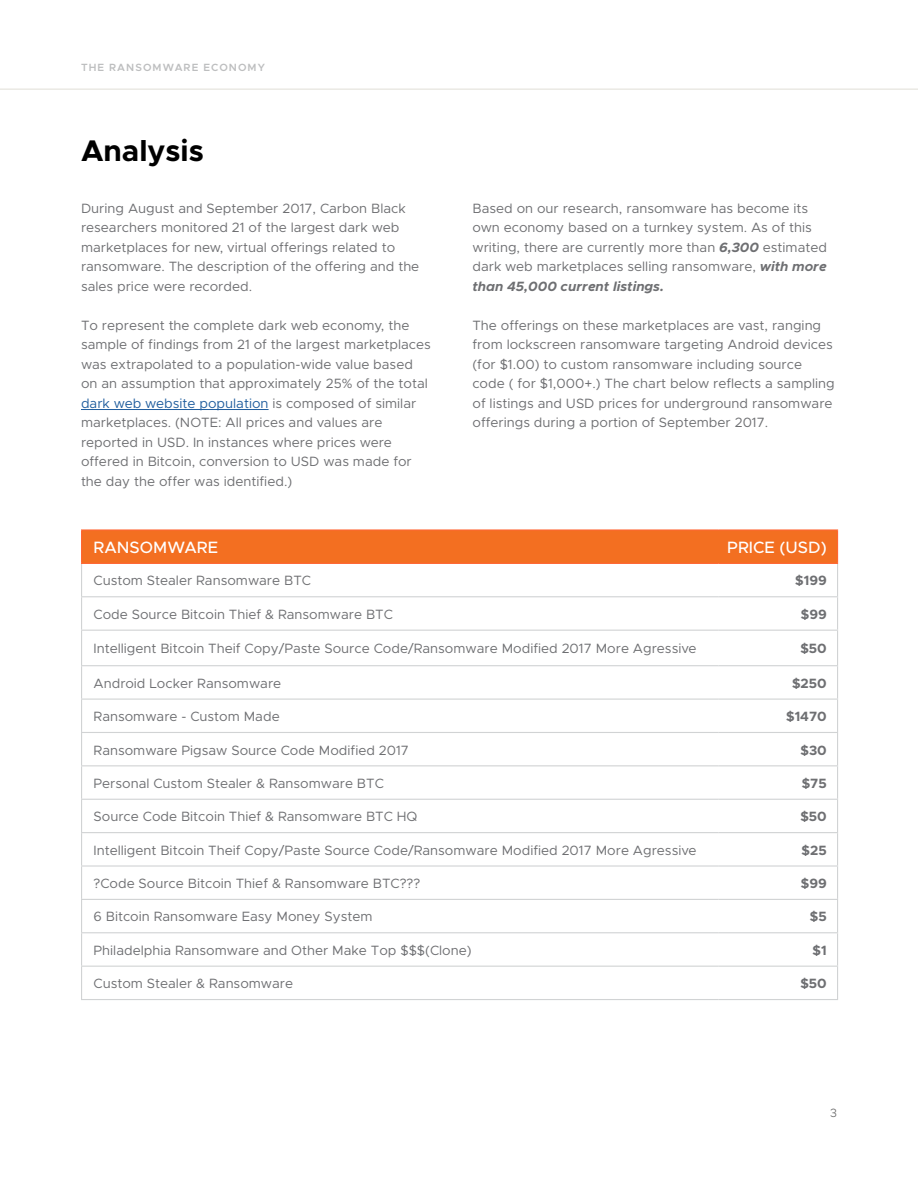
<style>
.page{position:relative;width:918px;height:1188px;background:#fff}
.page>*{position:absolute;margin:0;border:0;box-sizing:border-box;transform-origin:0 0}
.t1{font:700 30px "Metropolis";color:#000}
.t2{font:500 16.5px "Metropolis";color:#fff}
.t3{font:13.5px/19.5px "Metropolis";color:#6e6f72}
.t4{font:700 13.5px "Metropolis";color:#6e6f72}
.t5{font:300 12px "Metropolis";color:#666}
.t6{font:600 10.5px "Metropolis";letter-spacing:.1em;color:#bdbebf}
.s1{color:#215e9e}
.s2{font-weight:700;font-style:italic}
</style>
<div class="page">
<hr style="left:0;top:89px;width:918px;height:1px;background:#e0ded6">
<hr style="left:81px;top:409px;width:188px;height:1px;background:#215e9e">
<div style="left:82px;top:531px;width:755px;height:32px;background:#f36f21"></div>
<hr style="left:81px;top:564px;width:1px;height:32px;background:#d1d3d4">
<hr style="left:837px;top:564px;width:1px;height:32px;background:#d1d3d4">
<hr style="left:81px;top:596px;width:638px;height:1px;background:#d1d3d4">
<hr style="left:81px;top:597px;width:1px;height:33px;background:#d1d3d4">
<hr style="left:719px;top:596px;width:119px;height:1px;background:#d1d3d4">
<hr style="left:837px;top:597px;width:1px;height:33px;background:#d1d3d4">
<hr style="left:81px;top:630px;width:638px;height:1px;background:#d1d3d4">
<hr style="left:81px;top:631px;width:1px;height:34px;background:#d1d3d4">
<hr style="left:719px;top:630px;width:119px;height:1px;background:#d1d3d4">
<hr style="left:837px;top:631px;width:1px;height:34px;background:#d1d3d4">
<hr style="left:81px;top:665px;width:638px;height:1px;background:#d1d3d4">
<hr style="left:81px;top:666px;width:1px;height:33px;background:#d1d3d4">
<hr style="left:719px;top:665px;width:119px;height:1px;background:#d1d3d4">
<hr style="left:837px;top:666px;width:1px;height:33px;background:#d1d3d4">
<hr style="left:81px;top:699px;width:638px;height:1px;background:#d1d3d4">
<hr style="left:81px;top:700px;width:1px;height:32px;background:#d1d3d4">
<hr style="left:719px;top:699px;width:119px;height:1px;background:#d1d3d4">
<hr style="left:837px;top:700px;width:1px;height:32px;background:#d1d3d4">
<hr style="left:81px;top:732px;width:638px;height:1px;background:#d1d3d4">
<hr style="left:81px;top:733px;width:1px;height:32px;background:#d1d3d4">
<hr style="left:719px;top:732px;width:119px;height:1px;background:#d1d3d4">
<hr style="left:837px;top:733px;width:1px;height:32px;background:#d1d3d4">
<hr style="left:81px;top:765px;width:638px;height:1px;background:#d1d3d4">
<hr style="left:81px;top:766px;width:1px;height:33px;background:#d1d3d4">
<hr style="left:719px;top:765px;width:119px;height:1px;background:#d1d3d4">
<hr style="left:837px;top:766px;width:1px;height:33px;background:#d1d3d4">
<hr style="left:81px;top:799px;width:638px;height:1px;background:#d1d3d4">
<hr style="left:81px;top:800px;width:1px;height:32px;background:#d1d3d4">
<hr style="left:719px;top:799px;width:119px;height:1px;background:#d1d3d4">
<hr style="left:837px;top:800px;width:1px;height:32px;background:#d1d3d4">
<hr style="left:81px;top:832px;width:638px;height:1px;background:#d1d3d4">
<hr style="left:81px;top:833px;width:1px;height:32px;background:#d1d3d4">
<hr style="left:719px;top:832px;width:119px;height:1px;background:#d1d3d4">
<hr style="left:837px;top:833px;width:1px;height:32px;background:#d1d3d4">
<hr style="left:81px;top:865px;width:638px;height:2px;background:#d1d3d4">
<hr style="left:81px;top:867px;width:1px;height:32px;background:#d1d3d4">
<hr style="left:719px;top:865px;width:119px;height:2px;background:#d1d3d4">
<hr style="left:837px;top:867px;width:1px;height:32px;background:#d1d3d4">
<hr style="left:81px;top:899px;width:638px;height:1px;background:#d1d3d4">
<hr style="left:81px;top:900px;width:1px;height:32px;background:#d1d3d4">
<hr style="left:719px;top:899px;width:119px;height:1px;background:#d1d3d4">
<hr style="left:837px;top:900px;width:1px;height:32px;background:#d1d3d4">
<hr style="left:81px;top:932px;width:638px;height:1px;background:#d1d3d4">
<hr style="left:81px;top:933px;width:1px;height:33px;background:#d1d3d4">
<hr style="left:719px;top:932px;width:119px;height:1px;background:#d1d3d4">
<hr style="left:837px;top:933px;width:1px;height:33px;background:#d1d3d4">
<hr style="left:81px;top:966px;width:638px;height:1px;background:#d1d3d4">
<hr style="left:81px;top:967px;width:1px;height:32px;background:#d1d3d4">
<hr style="left:719px;top:966px;width:119px;height:1px;background:#d1d3d4">
<hr style="left:837px;top:967px;width:1px;height:32px;background:#d1d3d4">
<hr style="left:81px;top:999px;width:638px;height:1px;background:#d1d3d4">
<hr style="left:719px;top:999px;width:119px;height:1px;background:#d1d3d4">
<hr style="left:81px;top:529px;width:638px;height:2px;background:#f63">
<hr style="left:81px;top:531px;width:1px;height:32px;background:#f63">
<hr style="left:719px;top:529px;width:119px;height:2px;background:#f63">
<hr style="left:837px;top:531px;width:1px;height:32px;background:#f63">
<hr style="left:81px;top:563px;width:638px;height:1px;background:#f63">
<hr style="left:719px;top:563px;width:119px;height:1px;background:#f63">
<p class="t6" style="left:81px;top:61px;width:185px">THE RANSOMWARE ECONOMY</p>
<h1 class="t1" style="left:81px;top:132px;width:124px">Analysis</h1>
<p class="t3" style="left:81px;top:198px;width:340px">During August and September 2017, Carbon Black researchers monitored 21 of the largest dark web marketplaces for new, virtual offerings related to ransomware. The description of the offering and the sales price were recorded.</p>
<p class="t3" style="left:81px;top:315px;width:351px">To represent the complete dark web economy, the sample of findings from 21 of the largest marketplaces was extrapolated to a population-wide value based on an assumption that approximately 25% of the total <span class="s1">dark web website population</span> is composed of similar marketplaces. (NOTE: All prices and values are reported in USD. In instances where prices were offered in Bitcoin, conversion to USD was made for the day the offer was identified.)</p>
<p class="t3" style="left:472px;top:198px;width:356px">Based on our research, ransomware has become its own economy based on a turnkey system. As of this writing, there are currently more than <span class="s2">6,300</span> estimated dark web marketplaces selling ransomware, <span class="s2">with more than 45,000 current listings.</span></p>
<p class="t3" style="left:472px;top:315px;width:364px">The offerings on these marketplaces are vast, ranging from lockscreen ransomware targeting Android devices (for $1.00) to custom ransomware including source code ( for $1,000+.) The chart below reflects a sampling of listings and USD prices for underground ransomware offerings during a portion of September 2017.</p>
<p class="t2" style="left:94px;top:537px;width:126px">RANSOMWARE</p>
<p class="t2" style="left:727px;top:537px;width:101px">PRICE (USD)</p>
<p class="t3" style="left:94px;top:571px;width:219px">Custom Stealer Ransomware BTC</p>
<p class="t4" style="left:795px;top:572px;width:33px">$199</p>
<p class="t3" style="left:94px;top:604px;width:301px">Code Source Bitcoin Thief &amp; Ransomware BTC</p>
<p class="t4" style="left:801px;top:606px;width:27px">$99</p>
<p class="t3" style="left:94px;top:639px;width:605px">Intelligent Bitcoin Theif Copy/Paste Source Code/Ransomware Modified 2017 More Agressive</p>
<p class="t4" style="left:800px;top:640px;width:28px">$50</p>
<p class="t3" style="left:94px;top:673px;width:189px">Android Locker Ransomware</p>
<p class="t4" style="left:792px;top:675px;width:36px">$250</p>
<p class="t3" style="left:94px;top:707px;width:188px">Ransomware - Custom Made</p>
<p class="t4" style="left:786px;top:708px;width:42px">$1470</p>
<p class="t3" style="left:94px;top:740px;width:317px">Ransomware Pigsaw Source Code Modified 2017</p>
<p class="t4" style="left:801px;top:741px;width:28px">$30</p>
<p class="t3" style="left:94px;top:774px;width:292px">Personal Custom Stealer &amp; Ransomware BTC</p>
<p class="t4" style="left:802px;top:775px;width:27px">$75</p>
<p class="t3" style="left:94px;top:807px;width:325px">Source Code Bitcoin Thief &amp; Ransomware BTC HQ</p>
<p class="t4" style="left:800px;top:808px;width:28px">$50</p>
<p class="t3" style="left:94px;top:840px;width:605px">Intelligent Bitcoin Theif Copy/Paste Source Code/Ransomware Modified 2017 More Agressive</p>
<p class="t4" style="left:802px;top:841px;width:27px">$25</p>
<p class="t3" style="left:94px;top:874px;width:328px">?Code Source Bitcoin Thief &amp; Ransomware BTC???</p>
<p class="t4" style="left:801px;top:875px;width:27px">$99</p>
<p class="t3" style="left:94px;top:907px;width:281px">6 Bitcoin Ransomware Easy Money System</p>
<p class="t4" style="left:810px;top:908px;width:18px">$5</p>
<p class="t3" style="left:94px;top:940px;width:380px">Philadelphia Ransomware and Other Make Top $$$(Clone)</p>
<p class="t4" style="left:813px;top:942px;width:16px">$1</p>
<p class="t3" style="left:94px;top:974px;width:201px">Custom Stealer &amp; Ransomware</p>
<p class="t4" style="left:800px;top:975px;width:28px">$50</p>
<p class="t5" style="left:830px;top:1105px;width:8px">3</p>
</div>
